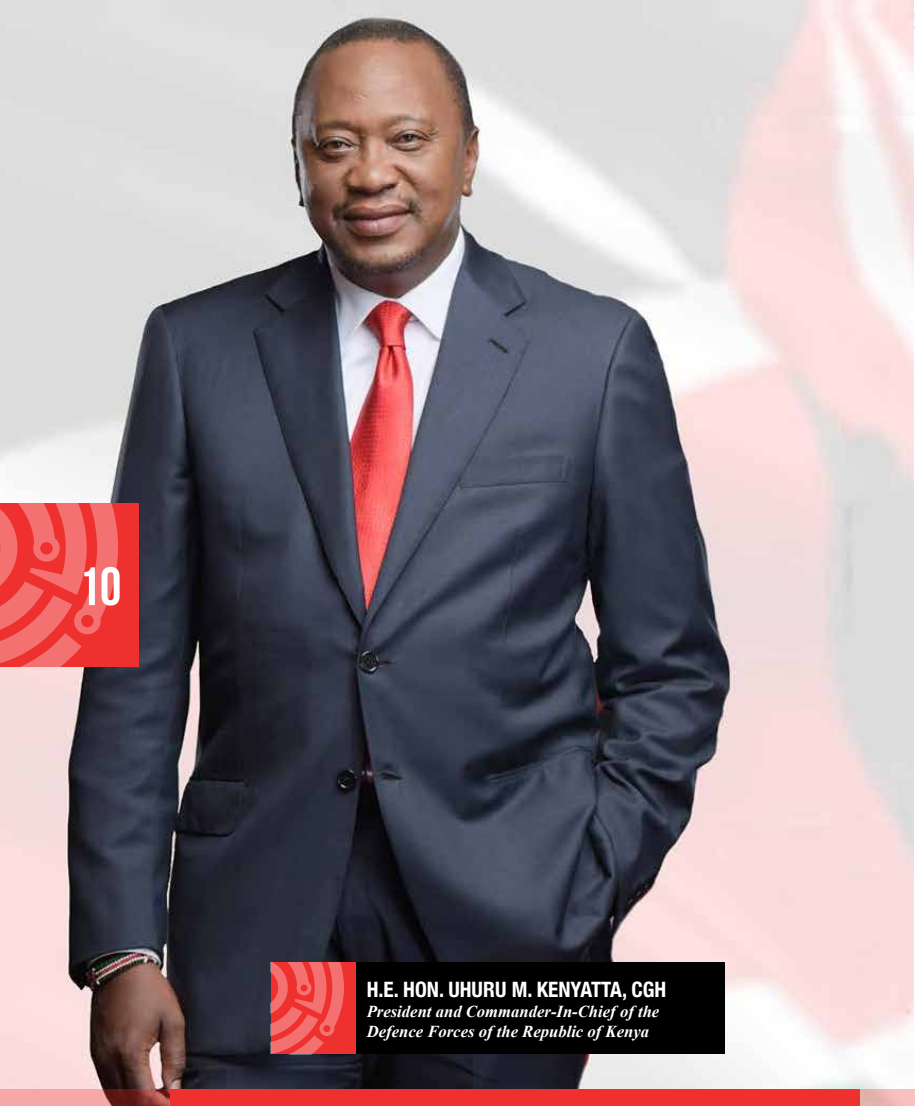
<style>
.page{position:relative;width:915px;height:1106px;background:#fff}
.page>*{position:absolute;margin:0;border:0;box-sizing:border-box;transform-origin:0 0}
.t1{font:700 54px "Bebas Neue";color:#fff}
.t2{font:700 condensed 21.15px "Helvetica Neue";color:#fff}
.t3{font:italic 700 16.65px/20px "Times New Roman";color:#fff}
</style>
<div class="page">
<img style="left:0;top:0;width:913px;height:1089px">
<div style="left:355px;top:962px;width:369px;height:92px;background:#000"></div>
<div style="left:271px;top:962px;width:84px;height:92px;background:#ee312f"></div>
<svg style="left:271px;top:962px;width:73px;height:92px"></svg>
<svg style="left:0;top:276px;width:159px;height:495px;background:#c08f92"></svg>
<svg style="left:914px;top:1089px;width:1px;height:17px"></svg>
<svg style="left:0;top:1089px;width:914px;height:17px;background:#d08986"></svg>
<div style="left:170px;top:1089px;width:689px;height:17px;background:#ee312f"></div>
<h1 class="t1" style="left:78px;top:557px;width:44px">10</h1>
<p class="t2" style="left:366px;top:972px;width:301px">H.E. HON. UHURU M. KENYATTA, CGH</p>
<p class="t3" style="left:366px;top:1001px;width:294px">President and Commander-In-Chief of the<br>Defence Forces of the Republic of Kenya</p>
</div>
